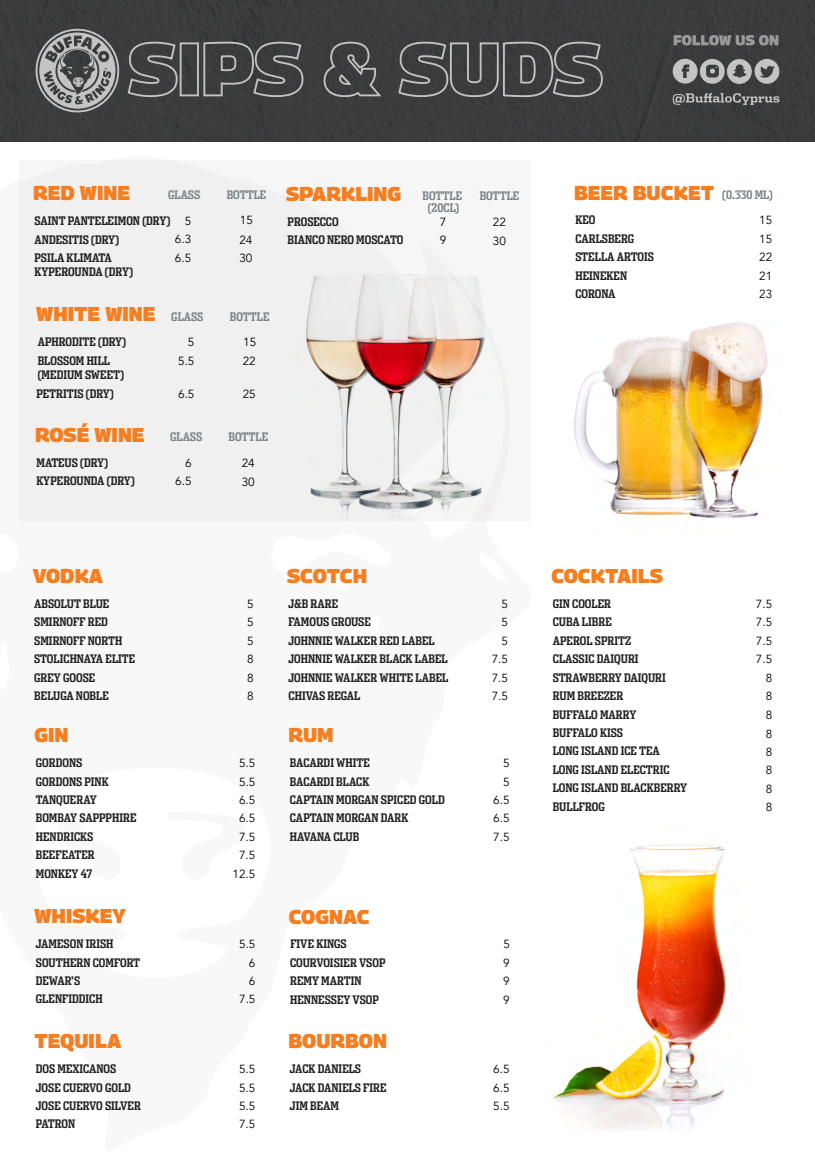
<style>
.page{position:relative;width:815px;height:1170px;background:#fff}
.page>*{position:absolute;margin:0;border:0;box-sizing:border-box;transform-origin:0 0}
.t1{font:900 20px "Georama";color:#f47e20}
.t2{font:700 11.75px/18.4px "Dispatch Comp";color:#212121}
.t3{font:11.75px/18.4px "Avenir";color:#000}
.t4{font:700 11.75px/11.6px "Dispatch Comp";color:#7c8486;text-align:center}
</style>
<div class="page">
<img style="left:553px;top:844px;width:173px;height:285px">
<div style="left:19px;top:160px;width:512px;height:360px;background:#f0f0f0"></div>
<img style="left:574px;top:322px;width:194px;height:196px">
<div style="left:0;top:0;width:815px;height:141px;background:#3b3c3d"></div>
<svg style="left:35px;top:29px;width:84px;height:83px;background:#767778"></svg>
<img style="left:306px;top:274px;width:179px;height:242px">
<svg style="left:672px;top:59px;width:107px;height:25px;background:#888889"></svg>
<svg style="left:672px;top:93px;width:107px;height:12px"></svg>
<svg style="left:673px;top:35px;width:105px;height:10px"></svg>
<svg style="left:126px;top:41px;width:53px;height:57px;background:#525254"></svg>
<svg style="left:202px;top:41px;width:103px;height:57px;background:#505152"></svg>
<svg style="left:323px;top:41px;width:59px;height:57px;background:#505052"></svg>
<svg style="left:397px;top:41px;width:207px;height:57px;background:#515153"></svg>
<h1 class="t1" style="left:33px;top:175px;width:98px">RED WINE</h1>
<p class="t2" style="left:35px;top:211px;width:137px">SAINT PANTELEIMON (DRY)</p>
<p class="t4" style="left:168px;top:189px;width:34px">GLASS</p>
<p class="t4" style="left:227px;top:189px;width:41px">BOTTLE</p>
<p class="t3" style="left:175px;top:212px;width:18px;text-align:justify;text-indent:10px">5<br>6.3<br>6.5</p>
<p class="t3" style="left:240px;top:211px;width:15px">15</p>
<p class="t2" style="left:35px;top:229px;width:86px">ANDESITIS (DRY)<br>PSILA KLIMATA</p>
<p class="t2" style="left:35px;top:262px;width:100px">KYPEROUNDA (DRY)</p>
<p class="t3" style="left:239px;top:230px;width:15px">24<br>30</p>
<h1 class="t1" style="left:36px;top:296px;width:121px">WHITE WINE</h1>
<p class="t2" style="left:38px;top:332px;width:90px">APHRODITE (DRY)</p>
<p class="t2" style="left:38px;top:353px;width:88px;line-height:14.1px">BLOSSOM HILL (MEDIUM SWEET)</p>
<p class="t2" style="left:36px;top:384px;width:79px">PETRITIS (DRY)</p>
<h1 class="t1" style="left:35px;top:417px;width:111px">ROSÉ WINE</h1>
<p class="t2" style="left:36px;top:453px;width:73px">MATEUS (DRY)</p>
<p class="t2" style="left:36px;top:471px;width:100px">KYPEROUNDA (DRY)</p>
<p class="t4" style="left:171px;top:310px;width:34px">GLASS</p>
<p class="t4" style="left:230px;top:310px;width:41px">BOTTLE</p>
<p class="t3" style="left:188px;top:333px;width:8px">5</p>
<p class="t3" style="left:243px;top:333px;width:15px">15</p>
<p class="t3" style="left:178px;top:352px;width:18px">5.5</p>
<p class="t3" style="left:243px;top:352px;width:15px">22</p>
<p class="t3" style="left:178px;top:384px;width:18px">6.5</p>
<p class="t3" style="left:243px;top:384px;width:15px">25</p>
<p class="t4" style="left:170px;top:430px;width:34px">GLASS</p>
<p class="t4" style="left:229px;top:430px;width:41px">BOTTLE</p>
<p class="t3" style="left:185px;top:453px;width:8px">6</p>
<p class="t3" style="left:242px;top:454px;width:15px">24</p>
<p class="t3" style="left:175px;top:472px;width:18px">6.5</p>
<p class="t3" style="left:242px;top:472px;width:15px">30</p>
<h1 class="t1" style="left:574px;top:175px;width:142px">BEER BUCKET</h1>
<p class="t2" style="left:575px;top:210px;width:80px">KEO<br>CARLSBERG<br>STELLA ARTOIS</p>
<p class="t2" style="left:575px;top:284px;width:42px">CORONA</p>
<h1 class="t1" style="left:286px;top:176px;width:117px">SPARKLING</h1>
<p class="t4" style="left:722px;top:188px;width:52px">(0.330 ML)</p>
<p class="t2" style="left:287px;top:212px;width:53px">PROSECCO</p>
<p class="t4" style="left:422px;top:189px;width:41px">BOTTLE (20CL)</p>
<p class="t4" style="left:479px;top:189px;width:41px">BOTTLE</p>
<p class="t3" style="left:440px;top:213px;width:8px">7</p>
<p class="t3" style="left:759px;top:211px;width:15px;text-align:justify">15<br>15<br>22<br>21<br>23</p>
<p class="t3" style="left:493px;top:213px;width:15px">22</p>
<p class="t2" style="left:287px;top:230px;width:117px">BIANCO NERO MOSCATO</p>
<p class="t3" style="left:440px;top:231px;width:8px">9</p>
<p class="t3" style="left:493px;top:231px;width:15px">30</p>
<p class="t2" style="left:575px;top:266px;width:53px">HEINEKEN</p>
<h1 class="t1" style="left:33px;top:558px;width:72px">VODKA</h1>
<p class="t2" style="left:34px;top:593px;width:103px">ABSOLUT BLUE<br>SMIRNOFF RED<br>SMIRNOFF NORTH<br>STOLICHNAYA ELITE<br>GREY GOOSE</p>
<p class="t3" style="left:247px;top:594px;width:8px">5</p>
<p class="t3" style="left:247px;top:613px;width:8px">5<br>5</p>
<p class="t3" style="left:247px;top:650px;width:8px">8<br>8</p>
<p class="t2" style="left:34px;top:686px;width:76px">BELUGA NOBLE</p>
<p class="t3" style="left:247px;top:686px;width:8px">8</p>
<h1 class="t1" style="left:34px;top:717px;width:36px">GIN</h1>
<p class="t2" style="left:36px;top:753px;width:102px">GORDONS<br>GORDONS PINK<br>TANQUERAY<br>BOMBAY SAPPPHIRE</p>
<p class="t2" style="left:36px;top:845px;width:60px">BEEFEATER</p>
<p class="t2" style="left:36px;top:826px;width:59px">HENDRICKS</p>
<p class="t3" style="left:239px;top:754px;width:18px">5.5</p>
<p class="t3" style="left:239px;top:772px;width:18px;text-align:justify">5.5<br>6.5<br>6.5</p>
<p class="t3" style="left:239px;top:827px;width:18px">7.5<br>7.5</p>
<p class="t2" style="left:36px;top:863px;width:58px">MONKEY 47</p>
<p class="t3" style="left:232px;top:864px;width:24px">12.5</p>
<h1 class="t1" style="left:34px;top:898px;width:93px">WHISKEY</h1>
<p class="t2" style="left:36px;top:934px;width:106px">JAMESON IRISH<br>SOUTHERN COMFORT<br>DEWAR'S</p>
<p class="t3" style="left:239px;top:934px;width:18px">5.5</p>
<p class="t3" style="left:249px;top:953px;width:8px">6<br>6</p>
<p class="t2" style="left:36px;top:989px;width:68px">GLENFIDDICH</p>
<p class="t3" style="left:239px;top:990px;width:18px">7.5</p>
<h1 class="t1" style="left:34px;top:1023px;width:88px">TEQUILA</h1>
<p class="t2" style="left:36px;top:1058px;width:107px">DOS MEXICANOS<br>JOSE CUERVO GOLD<br>JOSE CUERVO SILVER</p>
<p class="t3" style="left:239px;top:1059px;width:18px">5.5</p>
<p class="t3" style="left:239px;top:1078px;width:18px">5.5<br>5.5</p>
<p class="t2" style="left:36px;top:1114px;width:41px">PATRON</p>
<p class="t3" style="left:239px;top:1114px;width:18px">7.5</p>
<h1 class="t1" style="left:287px;top:558px;width:82px">SCOTCH</h1>
<p class="t2" style="left:288px;top:593px;width:148px">J&amp;B RARE<br>FAMOUS GROUSE<br>JOHNNIE WALKER RED LABEL</p>
<p class="t2" style="left:288px;top:667px;width:161px">JOHNNIE WALKER WHITE LABEL<br>CHIVAS REGAL</p>
<p class="t2" style="left:288px;top:649px;width:161px">JOHNNIE WALKER BLACK LABEL</p>
<h1 class="t1" style="left:288px;top:717px;width:47px">RUM</h1>
<p class="t2" style="left:290px;top:753px;width:156px">BACARDI WHITE<br>BACARDI BLACK<br>CAPTAIN MORGAN SPICED GOLD</p>
<p class="t2" style="left:290px;top:826px;width:71px">HAVANA CLUB</p>
<p class="t2" style="left:290px;top:808px;width:120px">CAPTAIN MORGAN DARK</p>
<h1 class="t1" style="left:289px;top:898px;width:82px">COGNAC</h1>
<p class="t2" style="left:290px;top:934px;width:58px">FIVE KINGS</p>
<p class="t2" style="left:290px;top:971px;width:73px">REMY MARTIN</p>
<p class="t2" style="left:290px;top:952px;width:97px">COURVOISIER VSOP</p>
<p class="t2" style="left:290px;top:989px;width:90px">HENNESSEY VSOP</p>
<h1 class="t1" style="left:288px;top:1023px;width:100px">BOURBON</h1>
<p class="t2" style="left:290px;top:1058px;width:98px">JACK DANIELS<br>JACK DANIELS FIRE<br>JIM BEAM</p>
<p class="t3" style="left:501px;top:594px;width:8px">5</p>
<p class="t3" style="left:501px;top:613px;width:8px">5<br>5</p>
<p class="t3" style="left:491px;top:650px;width:18px;text-align:justify">7.5<br>7.5<br>7.5</p>
<p class="t3" style="left:503px;top:754px;width:8px">5</p>
<p class="t3" style="left:493px;top:772px;width:18px;text-align:right">5<br>6.5</p>
<p class="t3" style="left:493px;top:809px;width:18px">6.5<br>7.5</p>
<p class="t3" style="left:503px;top:935px;width:8px">5</p>
<p class="t3" style="left:503px;top:953px;width:8px;text-align:justify">9<br>9<br>9</p>
<p class="t3" style="left:493px;top:1059px;width:18px">6.5</p>
<p class="t3" style="left:493px;top:1078px;width:18px">6.5<br>5.5</p>
<h1 class="t1" style="left:551px;top:558px;width:113px">COCKTAILS</h1>
<p class="t2" style="left:553px;top:593px;width:80px">GIN COOLER<br>CUBA LIBRE<br>APEROL SPRITZ</p>
<p class="t2" style="left:553px;top:667px;width:115px">STRAWBERRY DAIQURI<br>RUM BREEZER</p>
<p class="t2" style="left:553px;top:649px;width:87px">CLASSIC DAIQURI</p>
<p class="t2" style="left:553px;top:704px;width:85px">BUFFALO MARRY<br>BUFFALO KISS</p>
<p class="t2" style="left:553px;top:759px;width:136px">LONG ISLAND ELECTRIC<br>LONG ISLAND BLACKBERRY<br>BULLFROG</p>
<p class="t2" style="left:553px;top:741px;width:109px">LONG ISLAND ICE TEA</p>
<p class="t3" style="left:756px;top:594px;width:18px">7.5</p>
<p class="t3" style="left:756px;top:613px;width:18px">7.5<br>7.5</p>
<p class="t3" style="left:765px;top:650px;width:8px;text-align:justify;text-indent:-10px">7.5<br>8<br>8</p>
<p class="t3" style="left:765px;top:724px;width:8px">8<br>8</p>
<p class="t3" style="left:765px;top:705px;width:8px">8</p>
<p class="t3" style="left:765px;top:761px;width:8px;text-align:justify">8<br>8<br>8</p>
</div>
